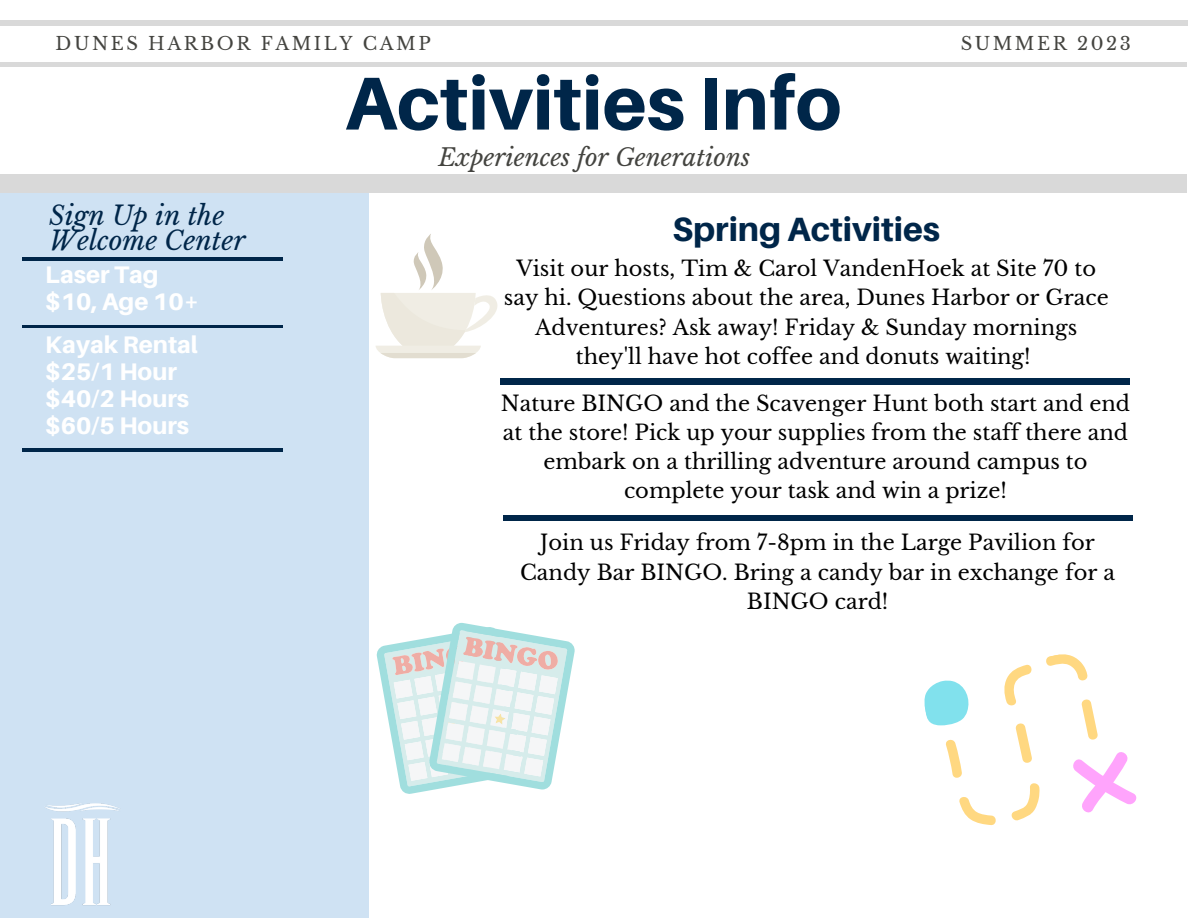
<style>
.page{position:relative;width:1188px;height:918px;background:#fff}
.page>*{position:absolute;margin:0;border:0;box-sizing:border-box;transform-origin:0 0}
.t1{font:800 75px "Aileron";color:#002649}
.t2{font:800 33.75px "Aileron";color:#002649}
.t3{font:italic 26.25px/24.3px "Libre Baskerville";color:#002649}
.t4{font:800 24px "Aileron";color:#fff}
.t5{font:italic 24px "Libre Baskerville";color:#444440}
.t6{font:21px/29.2px "Libre Baskerville";color:#000;text-align:center}
.t7{font:18px "Libre Baskerville";letter-spacing:.14em;color:#444440}
</style>
<div class="page">
<div style="left:0;top:184px;width:369px;height:734px;background:#cfe2f3"></div>
<hr style="left:22px;top:449px;width:261px;height:2px;background:#002649">
<hr style="left:22px;top:326px;width:261px;height:2px;background:#002649">
<hr style="left:22px;top:258px;width:261px;height:2px;background:#002649">
<hr style="left:0;top:21px;width:1188px;height:4px;background:#d9d9d9">
<div style="left:0;top:175px;width:1187px;height:18px;background:#d9d9d9"></div>
<img style="left:45px;top:803px;width:75px;height:103px">
<div style="left:500px;top:379px;width:630px;height:5px;background:#002649"></div>
<div style="left:0;top:62px;width:1187px;height:5px;background:#d9d9d9"></div>
<svg style="left:376px;top:234px;width:122px;height:124px"></svg>
<svg style="left:377px;top:623px;width:198px;height:171px"></svg>
<svg style="left:924px;top:654px;width:213px;height:171px"></svg>
<div style="left:503px;top:515px;width:630px;height:6px;background:#002649"></div>
<p class="t7" style="left:56px;top:33px;width:377px">DUNES HARBOR FAMILY CAMP</p>
<p class="t7" style="left:961px;top:33px;width:172px">SUMMER 2023</p>
<p class="t1" style="left:345px;top:57px;width:498px">Activities Info</p>
<p class="t3" style="left:49px;top:204px;width:198px">Sign Up in the<br>Welcome Center</p>
<p class="t4" style="left:45px;top:260px;width:115px">Laser Tag</p>
<p class="t4" style="left:45px;top:287px;width:155px">$10, Age 10+</p>
<p class="t4" style="left:45px;top:330px;width:154px">Kayak Rental</p>
<p class="t4" style="left:45px;top:357px;width:133px">$25/1 Hour</p>
<p class="t4" style="left:45px;top:384px;width:145px">$40/2 Hours</p>
<p class="t4" style="left:45px;top:411px;width:145px">$60/5 Hours</p>
<p class="t5" style="left:438px;top:143px;width:313px">Experiences for Generations</p>
<p class="t2" style="left:672px;top:209px;width:269px">Spring Activities</p>
<p class="t6" style="left:504px;top:254px;width:606px">Visit our hosts, Tim &amp; Carol VandenHoek at Site 70 to say hi. Questions about the area, Dunes Harbor or Grace Adventures? Ask away! Friday &amp; Sunday mornings they'll have hot coffee and donuts waiting!</p>
<p class="t6" style="left:501px;top:389px;width:631px">Nature BINGO and the Scavenger Hunt both start and end at the store! Pick up your supplies from the staff there and embark on a thrilling adventure around campus to complete your task and win a prize!</p>
<p class="t6" style="left:520px;top:528px;width:596px">Join us Friday from 7-8pm in the Large Pavilion for<br>Candy Bar BINGO. Bring a candy bar in exchange for a<br>BINGO card!</p>
</div>
